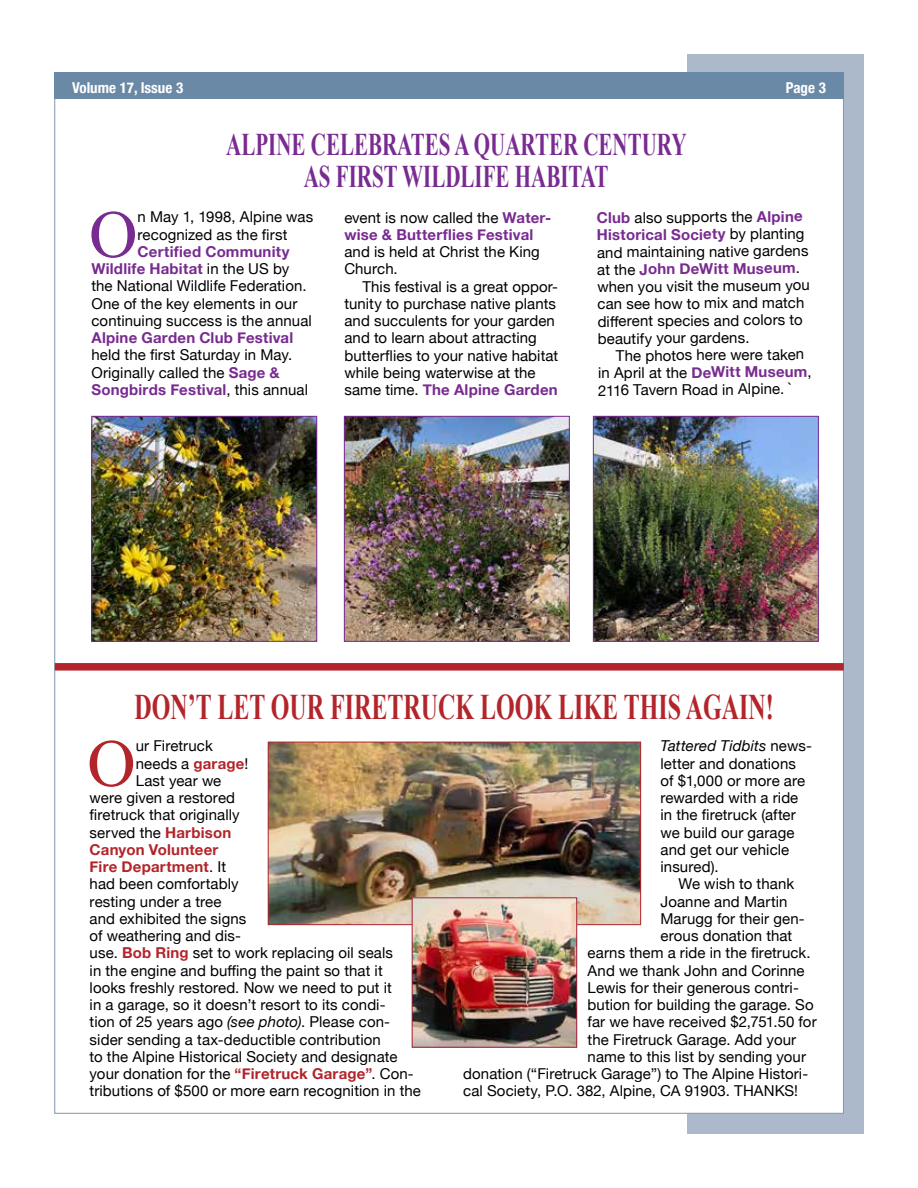
<style>
.page{position:relative;width:918px;height:1188px;background:#fff}
.page>*{position:absolute;margin:0;border:0;box-sizing:border-box;transform-origin:0 0}
.t1{font:67.05px "Times New Roman";color:#b2252b}
.t2{font:67.05px "Times New Roman";color:#782b90}
.t3{font:700 36px "Times New Roman";color:#b2252b;scale:.67 1}
.t4{font:700 31.5px/31.5px "Times New Roman";color:#782b90;text-align:center;scale:.67 1}
.t5{font:15px/17.2px "Helvetica Neue";letter-spacing:.005em;color:#000}
.t6{font:700 15px/17.2px "Helvetica Neue";letter-spacing:.015em;color:#782b90}
.t7{font:700 15px "Helvetica Neue";letter-spacing:.015em;color:#b2252b}
.t8{font:700 condensed 15px "Helvetica Neue";color:#fff}
.s1{font-weight:400;color:#000}
.s2{font-weight:700;color:#782b90}
.s3{font-weight:700;color:#b2252b}
.s4{font-style:italic}
</style>
<div class="page">
<div style="left:688px;top:54px;width:176px;height:1080px;background:#abb9cb"></div>
<div style="left:54px;top:73px;width:790px;height:1041px;background:#fff;border:1px solid #7f97b3"></div>
<div style="left:54px;top:72px;width:789px;height:27px;background:#6a89a7"></div>
<img style="left:270px;top:744px;width:369px;height:179px">
<div style="left:268px;top:742px;width:373px;height:183px;border:1px solid #b2252b"></div>
<img style="left:414px;top:899px;width:161px;height:147px">
<div style="left:412px;top:897px;width:165px;height:151px;border:1px solid #a01d37"></div>
<div style="left:55px;top:663px;width:789px;height:8px;background:#b2252b"></div>
<img style="left:93px;top:418px;width:222px;height:222px">
<div style="left:91px;top:416px;width:226px;height:226px;border:1px solid #782b90"></div>
<img style="left:346px;top:418px;width:222px;height:222px">
<div style="left:344px;top:416px;width:226px;height:226px;border:1px solid #782b90"></div>
<img style="left:595px;top:418px;width:222px;height:222px">
<div style="left:593px;top:416px;width:226px;height:226px;border:1px solid #782b90"></div>
<p class="t8" style="left:72px;top:75px;width:113px">Volume 17, Issue 3</p>
<p class="t8" style="left:786px;top:75px;width:41px">Page 3</p>
<h3 class="t4" style="left:226px;top:128px;width:688px">ALPINE CELEBRATES A QUARTER CENTURY<br>AS FIRST WILDLIFE HABITAT</h3>
<p class="t6" style="left:344px;top:209px;width:208px"><span class="s1">event is now called the</span> Water&shy;wise &amp; Butterflies Festival</p>
<p class="t5" style="left:344px;top:244px;width:197px">and is held at Christ the King<br>Church.</p>
<p class="t5" style="left:344px;top:279px;width:216px;text-indent:18px">This festival is a great oppor&shy;tunity to purchase native plants and succulents for your garden and to learn about attracting butterflies to your native habitat while being waterwise at the same time. <span class="s2">The Alpine Garden</span></p>
<p class="t5" style="left:596px;top:211px;width:214px;rotate:-1deg"><span class="s2">Club</span> also supports the <span class="s2">Alpine<br>Historical Society</span> by planting and maintaining native gardens at the <span class="s2">John DeWitt Museum</span>. when you visit the museum you can see how to mix and match diff erent species and colors to beautify your gardens.</p>
<p class="t5" style="left:597px;top:349px;width:215px;text-indent:18px;rotate:-1deg">The photos here were taken in April at the <span class="s2">DeWitt Museum</span>,<br>2116 Tavern Road in Alpine. `</p>
<h1 class="t2" style="left:89px;top:189px;width:50px">O</h1>
<p class="t5" style="left:138px;top:209px;width:177px">n May 1, 1998, Alpine was recognized as the first</p>
<p class="t5" style="left:91px;top:244px;width:222px;text-indent:46px"><span class="s2">Certified Community<br>Wildlife Habitat</span> in the US by the National Wildlife Federation.<br>One of the key elements in our continuing success is the annual</p>
<p class="t6" style="left:91px;top:330px;width:203px">Alpine Garden Club Festival</p>
<p class="t5" style="left:91px;top:347px;width:218px">held the first Saturday in May.<br>Originally called the <span class="s2">Sage &amp;<br>Songbirds Festival</span>, this annual</p>
<h2 class="t3" style="left:134px;top:682px;width:956px">DON’T LET OUR FIRETRUCK LOOK LIKE THIS AGAIN!</h2>
<h1 class="t1" style="left:87px;top:718px;width:50px">O</h1>
<p class="t5" style="left:136px;top:738px;width:79px">ur Firetruck</p>
<p class="t5" style="left:136px;top:755px;width:114px">needs a <span class="s3">garage</span>!</p>
<p class="t5" style="left:136px;top:773px;width:87px">Last year we</p>
<p class="t5" style="left:90px;top:790px;width:147px">were given a restored</p>
<p class="t5" style="left:90px;top:807px;width:152px">firetruck that originally</p>
<p class="t5" style="left:90px;top:824px;width:143px">served the <span class="s3">Harbison</span></p>
<p class="t7" style="left:90px;top:838px;width:130px">Canyon Volunteer</p>
<p class="t7" style="left:90px;top:855px;width:138px">Fire Department<span class="s1">. It</span></p>
<p class="t5" style="left:90px;top:876px;width:151px">had been comfortably</p>
<p class="t5" style="left:90px;top:893px;width:133px">resting under a tree</p>
<p class="t5" style="left:90px;top:911px;width:158px">and exhibited the signs</p>
<p class="t5" style="left:90px;top:928px;width:153px">of weathering and dis-</p>
<p class="t5" style="left:90px;top:945px;width:305px">use. <span class="s3">Bob Ring</span> set to work replacing oil seals</p>
<p class="t5" style="left:90px;top:962px;width:295px">in the engine and buffing the paint so that it</p>
<p class="t5" style="left:90px;top:980px;width:304px">looks freshly restored. Now we need to put it</p>
<p class="t5" style="left:90px;top:997px;width:297px">in a garage, so it doesn’t resort to its condi-</p>
<p class="t5" style="left:90px;top:1014px;width:302px">tion of 25 years ago <span class="s4">(see photo)</span>. Please con-</p>
<p class="t5" style="left:90px;top:1031px;width:293px">sider sending a tax-deductible contribution</p>
<p class="t5" style="left:90px;top:1049px;width:309px">to the Alpine Historical Society and designate</p>
<p class="t5" style="left:90px;top:1066px;width:326px">your donation for the <span class="s3">“Firetruck Garage”</span>. Con-</p>
<p class="t5" style="left:90px;top:1083px;width:333px">tributions of $500 or more earn recognition in the</p>
<p class="t5" style="left:661px;top:738px;width:153px"><span class="s4">Tattered Tidbits</span> news&shy;letter and donations of $1,000 or more are rewarded with a ride in the firetruck (after we build our garage and get our vehicle insured).</p>
<p class="t5" style="left:679px;top:876px;width:117px">We wish to thank</p>
<p class="t5" style="left:661px;top:894px;width:128px">Joanne and Martin</p>
<p class="t5" style="left:661px;top:911px;width:146px">Marugg for their gen-</p>
<p class="t5" style="left:661px;top:928px;width:133px">erous donation that</p>
<p class="t5" style="left:588px;top:945px;width:225px">earns them a ride in the firetruck.</p>
<p class="t5" style="left:588px;top:963px;width:219px">And we thank John and Corinne</p>
<p class="t5" style="left:588px;top:980px;width:213px">Lewis for their generous contri-</p>
<p class="t5" style="left:588px;top:997px;width:228px">bution for building the garage. So</p>
<p class="t5" style="left:588px;top:1014px;width:231px">far we have received $2,751.50 for</p>
<p class="t5" style="left:588px;top:1032px;width:210px">the Firetruck Garage. Add your</p>
<p class="t5" style="left:588px;top:1049px;width:220px">name to this list by sending your</p>
<p class="t5" style="left:463px;top:1066px;width:347px">donation (“Firetruck Garage”) to The Alpine Histori-</p>
<p class="t5" style="left:463px;top:1083px;width:336px">cal Society, P.O. 382, Alpine, CA 91903. THANKS!</p>
</div>
